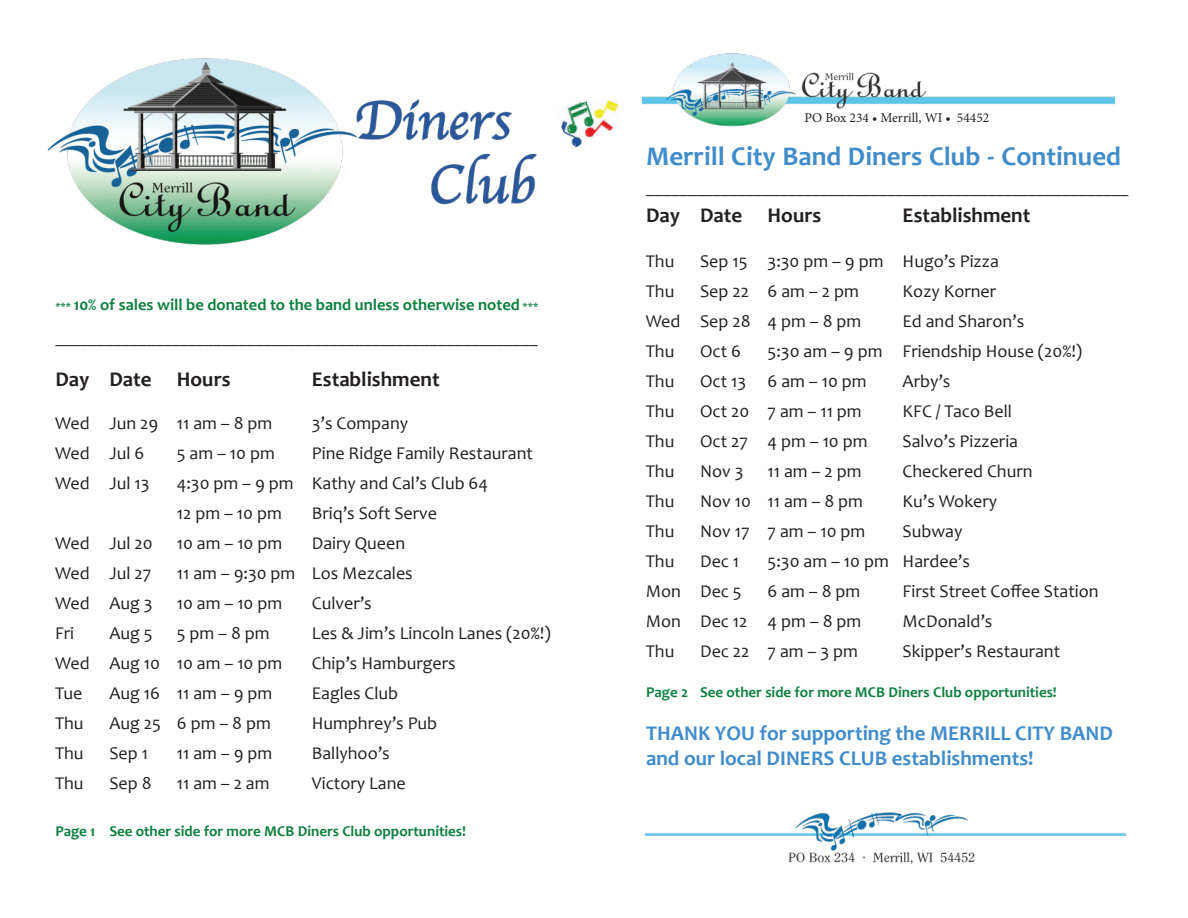
<style>
.page{position:relative;width:1188px;height:918px;background:#fff}
.page>*{position:absolute;margin:0;border:0;box-sizing:border-box;transform-origin:0 0}
.t1{font:700 27px "Candara";color:#408cca}
.t2{font:700 21px/25.2px "Candara";color:#408cca}
.t3{font:700 21px "Candara";color:#231f20}
.t4{font:18px/30px "Candara";color:#231f20}
.t5{font:16.5px/32.4px "Candara";color:#231f20}
.t6{font:700 15px "Candara";color:#0d803f}
.t7{font:13.5px "Minion Pro";color:#231f20}
.s1{font-weight:700;font-size:10.5px;color:#0d803f}
.s2{font-weight:700;color:#0d803f}
</style>
<div class="page">
<img style="left:47px;top:58px;width:490px;height:187px">
<img style="left:561px;top:99px;width:58px;height:49px">
<img style="left:643px;top:54px;width:471px;height:72px">
<img style="left:646px;top:812px;width:480px;height:52px">
<p class="t5" style="left:55px;top:289px;width:485px"><span class="s1">***</span> <span class="s2">10% of sales will be donated to the band unless otherwise noted</span> <span class="s1">*** </span>__________________________________________________________</p>
<p class="t3" style="left:55px;top:366px;width:177px">Day Date Hours</p>
<p class="t3" style="left:312px;top:366px;width:129px">Establishment</p>
<p class="t4" style="left:55px;top:408px;width:219px">Wed Jun 29 11 am – 8 pm</p>
<p class="t4" style="left:312px;top:408px;width:98px">3’s Company</p>
<p class="t4" style="left:55px;top:438px;width:91px">Wed Jul 6</p>
<p class="t4" style="left:177px;top:438px;width:99px">5 am – 10 pm</p>
<p class="t4" style="left:312px;top:438px;width:223px">Pine Ridge Family Restaurant</p>
<p class="t4" style="left:55px;top:468px;width:96px">Wed Jul 13</p>
<p class="t4" style="left:177px;top:468px;width:313px">4:30 pm – 9 pm Kathy and Cal’s Club 64<br>12 pm – 10 pm</p>
<p class="t4" style="left:312px;top:498px;width:127px">Briq’s Soft Serve</p>
<p class="t4" style="left:55px;top:528px;width:99px">Wed Jul 20</p>
<p class="t4" style="left:177px;top:528px;width:107px">10 am – 10 pm</p>
<p class="t4" style="left:312px;top:528px;width:95px">Dairy Queen</p>
<p class="t4" style="left:55px;top:558px;width:98px">Wed Jul 27</p>
<p class="t4" style="left:177px;top:558px;width:238px">11 am – 9:30 pm Los Mezcales</p>
<p class="t4" style="left:55px;top:588px;width:99px">Wed Aug 3</p>
<p class="t4" style="left:177px;top:588px;width:107px">10 am – 10 pm</p>
<p class="t4" style="left:312px;top:588px;width:61px">Culver’s</p>
<p class="t4" style="left:55px;top:618px;width:21px">Fri</p>
<p class="t4" style="left:109px;top:618px;width:45px">Aug 5</p>
<p class="t4" style="left:177px;top:618px;width:94px">5 pm – 8 pm</p>
<p class="t4" style="left:312px;top:618px;width:240px">Les &amp; Jim’s Lincoln Lanes (20%!)</p>
<p class="t4" style="left:55px;top:648px;width:229px">Wed Aug 10 10 am – 10 pm</p>
<p class="t4" style="left:312px;top:648px;width:145px">Chip’s Hamburgers</p>
<p class="t4" style="left:55px;top:678px;width:29px">Tue</p>
<p class="t4" style="left:109px;top:678px;width:164px">Aug 16 11 am – 9 pm</p>
<p class="t4" style="left:312px;top:678px;width:88px">Eagles Club</p>
<p class="t4" style="left:55px;top:708px;width:30px">Thu</p>
<p class="t4" style="left:109px;top:708px;width:163px">Aug 25 6 pm – 8 pm</p>
<p class="t4" style="left:312px;top:708px;width:127px">Humphrey’s Pub</p>
<p class="t4" style="left:55px;top:738px;width:30px">Thu</p>
<p class="t4" style="left:109px;top:738px;width:40px">Sep 1</p>
<p class="t4" style="left:177px;top:738px;width:97px">11 am – 9 pm</p>
<p class="t4" style="left:312px;top:738px;width:79px">Ballyhoo’s</p>
<p class="t4" style="left:55px;top:768px;width:30px">Thu</p>
<p class="t4" style="left:109px;top:768px;width:44px">Sep 8</p>
<p class="t4" style="left:177px;top:768px;width:94px">11 am – 2 am</p>
<p class="t4" style="left:312px;top:768px;width:95px">Victory Lane</p>
<p class="t6" style="left:55px;top:822px;width:412px">Page 1 See other side for more MCB Diners Club opportunities!</p>
<p class="t7" style="left:805px;top:108px;width:186px">PO Box 234 • Merrill, WI • 54452</p>
<h1 class="t1" style="left:646px;top:140px;width:476px">Merrill City Band Diners Club - Continued</h1>
<p class="t5" style="left:646px;top:171px;width:484px">__________________________________________________________</p>
<p class="t3" style="left:646px;top:203px;width:177px">Day Date Hours</p>
<p class="t3" style="left:903px;top:203px;width:129px">Establishment</p>
<p class="t4" style="left:646px;top:247px;width:30px">Thu</p>
<p class="t4" style="left:700px;top:247px;width:300px">Sep 15 3:30 pm – 9 pm Hugo’s Pizza</p>
<p class="t4" style="left:646px;top:277px;width:30px">Thu</p>
<p class="t4" style="left:700px;top:277px;width:160px">Sep 22 6 am – 2 pm</p>
<p class="t4" style="left:903px;top:277px;width:95px">Kozy Korner</p>
<p class="t4" style="left:646px;top:307px;width:217px">Wed Sep 28 4 pm – 8 pm</p>
<p class="t4" style="left:903px;top:307px;width:123px">Ed and Sharon’s</p>
<p class="t4" style="left:646px;top:337px;width:30px">Thu</p>
<p class="t4" style="left:700px;top:337px;width:42px">Oct 6</p>
<p class="t4" style="left:768px;top:337px;width:316px">5:30 am – 9 pm Friendship House (20%!)</p>
<p class="t4" style="left:646px;top:367px;width:30px">Thu</p>
<p class="t4" style="left:700px;top:367px;width:168px">Oct 13 6 am – 10 pm</p>
<p class="t4" style="left:903px;top:367px;width:49px">Arby’s</p>
<p class="t4" style="left:646px;top:397px;width:30px">Thu</p>
<p class="t4" style="left:700px;top:397px;width:163px">Oct 20 7 am – 11 pm</p>
<p class="t4" style="left:903px;top:397px;width:111px">KFC / Taco Bell</p>
<p class="t4" style="left:646px;top:427px;width:30px">Thu</p>
<p class="t4" style="left:700px;top:427px;width:169px">Oct 27 4 pm – 10 pm</p>
<p class="t4" style="left:903px;top:427px;width:117px">Salvo’s Pizzeria</p>
<p class="t4" style="left:646px;top:457px;width:30px">Thu</p>
<p class="t4" style="left:700px;top:457px;width:45px">Nov 3</p>
<p class="t4" style="left:768px;top:457px;width:95px">11 am – 2 pm</p>
<p class="t4" style="left:903px;top:457px;width:131px">Checkered Churn</p>
<p class="t4" style="left:646px;top:487px;width:30px">Thu</p>
<p class="t4" style="left:700px;top:487px;width:164px">Nov 10 11 am – 8 pm</p>
<p class="t4" style="left:903px;top:487px;width:96px">Ku’s Wokery</p>
<p class="t4" style="left:646px;top:517px;width:30px">Thu</p>
<p class="t4" style="left:700px;top:517px;width:167px">Nov 17 7 am – 10 pm</p>
<p class="t4" style="left:903px;top:517px;width:61px">Subway</p>
<p class="t4" style="left:646px;top:547px;width:30px">Thu</p>
<p class="t4" style="left:700px;top:547px;width:41px">Dec 1</p>
<p class="t4" style="left:768px;top:547px;width:204px">5:30 am – 10 pm Hardee’s</p>
<p class="t4" style="left:646px;top:577px;width:97px">Mon Dec 5</p>
<p class="t4" style="left:768px;top:577px;width:94px">6am–8pm</p>
<p class="t4" style="left:903px;top:577px;width:198px">First Street Coffee Station</p>
<p class="t4" style="left:646px;top:607px;width:217px">Mon Dec 12 4 pm – 8 pm</p>
<p class="t4" style="left:903px;top:607px;width:91px">McDonald’s</p>
<p class="t4" style="left:646px;top:637px;width:30px">Thu</p>
<p class="t4" style="left:700px;top:637px;width:159px">Dec 22 7 am – 3 pm</p>
<p class="t4" style="left:903px;top:637px;width:159px">Skipper’s Restaurant</p>
<p class="t6" style="left:646px;top:683px;width:412px">Page 2 See other side for more MCB Diners Club opportunities!</p>
<p class="t2" style="left:646px;top:721px;width:468px">THANK YOU for supporting the MERRILL CITY BAND and our local DINERS CLUB establishments!</p>
</div>
